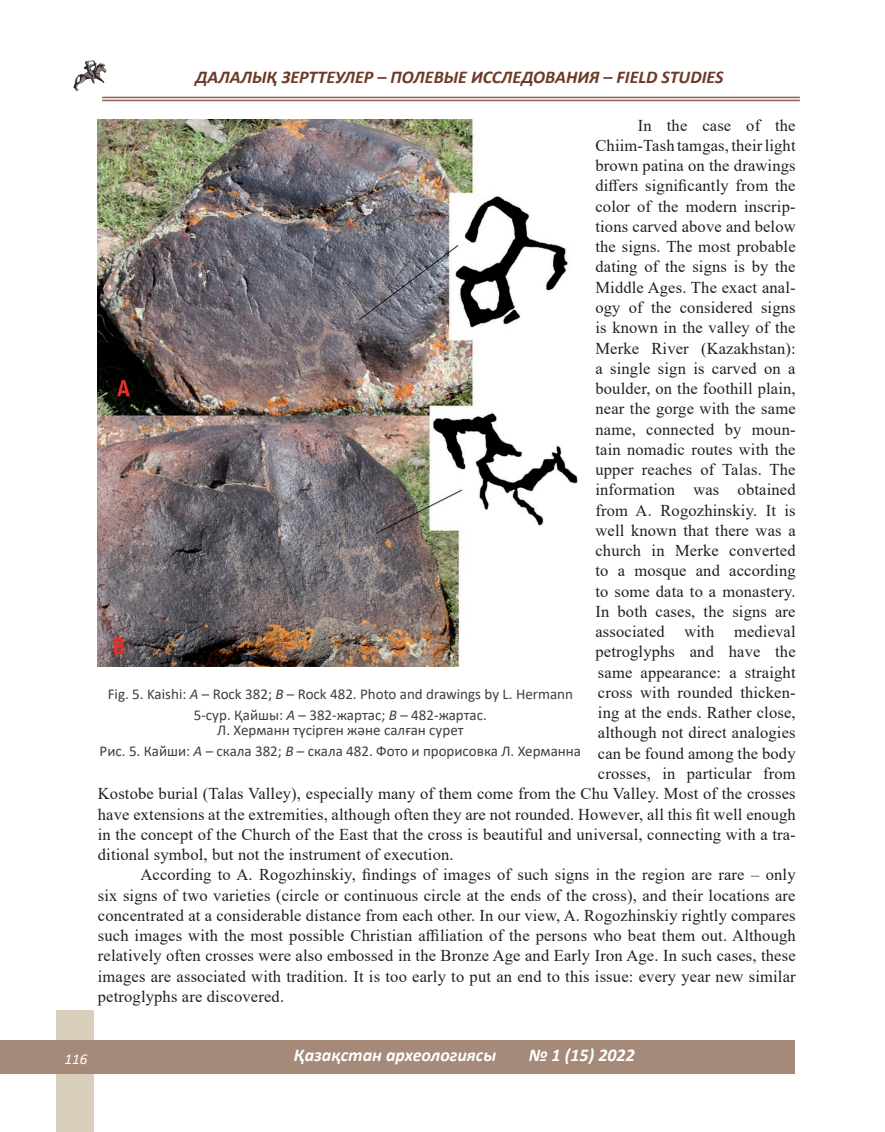
<style>
.page{position:relative;width:885px;height:1132px;background:#fff}
.page>*{position:absolute;margin:0;border:0;box-sizing:border-box;transform-origin:0 0}
.t1{font:italic 700 18px "Calibri";color:#6c3a27}
.t2{font:italic 700 18px "Calibri";color:#fff}
.t3{font:16.5px "Times New Roman";letter-spacing:.01em;color:#231f20}
.t4{font:15px/21px "Calibri";color:#3e3e3f;text-align:center}
.t5{font:italic 15px "Calibri";color:#fff}
.s1{font-style:italic}
</style>
<div class="page">
<img style="left:73px;top:60px;width:34px;height:32px">
<hr style="left:102px;top:97px;width:697px;height:1px;background:#906154">
<hr style="left:102px;top:100px;width:697px;height:1px;background:#906154">
<div style="left:56px;top:1010px;width:38px;height:121px;background:#d9cdbb"></div>
<div style="left:0;top:1040px;width:884px;height:33px;background:#a58979"></div>
<div style="left:795px;top:1022px;width:89px;height:68px;background:#fff"></div>
<img style="left:98px;top:119px;width:481px;height:546px">
<p class="t1" style="left:195px;top:64px;width:529px">ДАЛАЛЫҚ ЗЕРТТЕУЛЕР – ПОЛЕВЫЕ ИССЛЕДОВАНИЯ – FIELD STUDIES</p>
<p class="t3" style="left:638px;top:113px;width:159px">In the case of the</p>
<p class="t3" style="left:595px;top:134px;width:202px">Chiim-Tash tamgas, their light</p>
<p class="t3" style="left:595px;top:154px;width:202px">brown patina on the drawings</p>
<p class="t3" style="left:595px;top:174px;width:202px">differs significantly from the</p>
<p class="t3" style="left:595px;top:194px;width:202px">color of the modern inscrip-</p>
<p class="t3" style="left:595px;top:215px;width:202px">tions carved above and below</p>
<p class="t3" style="left:595px;top:235px;width:202px">the signs. The most probable</p>
<p class="t3" style="left:595px;top:255px;width:202px">dating of the signs is by the</p>
<p class="t3" style="left:595px;top:275px;width:202px">Middle Ages. The exact anal-</p>
<p class="t3" style="left:595px;top:296px;width:202px">ogy of the considered signs</p>
<p class="t3" style="left:595px;top:316px;width:202px">is known in the valley of the</p>
<p class="t3" style="left:595px;top:336px;width:202px">Merke River (Kazakhstan):</p>
<p class="t3" style="left:595px;top:356px;width:202px">a single sign is carved on a</p>
<p class="t3" style="left:595px;top:377px;width:202px">boulder, on the foothill plain,</p>
<p class="t3" style="left:595px;top:397px;width:202px">near the gorge with the same</p>
<p class="t3" style="left:595px;top:417px;width:202px">name, connected by moun-</p>
<p class="t3" style="left:595px;top:437px;width:202px">tain nomadic routes with the</p>
<p class="t3" style="left:595px;top:458px;width:202px">upper reaches of Talas. The</p>
<p class="t3" style="left:595px;top:478px;width:202px">information was obtained</p>
<p class="t3" style="left:595px;top:498px;width:202px">from A. Rogozhinskiy. It is</p>
<p class="t3" style="left:595px;top:518px;width:202px">well known that there was a</p>
<p class="t3" style="left:595px;top:538px;width:202px">church in Merke converted</p>
<p class="t3" style="left:595px;top:559px;width:202px">to a mosque and according</p>
<p class="t3" style="left:595px;top:579px;width:202px">to some data to a monastery.</p>
<p class="t3" style="left:595px;top:599px;width:202px">In both cases, the signs are</p>
<p class="t3" style="left:595px;top:619px;width:202px">associated with medieval</p>
<p class="t3" style="left:595px;top:640px;width:202px">petroglyphs and have the</p>
<p class="t3" style="left:598px;top:660px;width:199px">same appearance: a straight</p>
<p class="t3" style="left:598px;top:680px;width:199px">cross with rounded thicken-</p>
<p class="t3" style="left:598px;top:700px;width:199px">ing at the ends. Rather close,</p>
<p class="t3" style="left:598px;top:721px;width:199px">although not direct analogies</p>
<p class="t3" style="left:598px;top:741px;width:199px">can be found among the body</p>
<p class="t3" style="left:598px;top:761px;width:199px">crosses, in particular from</p>
<p class="t3" style="left:98px;top:781px;width:699px">Kostobe burial (Talas Valley), especially many of them come from the Chu Valley. Most of the crosses</p>
<p class="t3" style="left:98px;top:802px;width:699px">have extensions at the extremities, although often they are not rounded. However, all this fit well enough</p>
<p class="t3" style="left:98px;top:822px;width:699px">in the concept of the Church of the East that the cross is beautiful and universal, connecting with a tra-</p>
<p class="t3" style="left:98px;top:842px;width:357px">ditional symbol, but not the instrument of execution.</p>
<p class="t3" style="left:140px;top:862px;width:656px">According to A. Rogozhinskiy, findings of images of such signs in the region are rare – only</p>
<p class="t3" style="left:98px;top:883px;width:699px">six signs of two varieties (circle or continuous circle at the ends of the cross), and their locations are</p>
<p class="t3" style="left:98px;top:903px;width:699px">concentrated at a considerable distance from each other. In our view, A. Rogozhinskiy rightly compares</p>
<p class="t3" style="left:98px;top:923px;width:699px">such images with the most possible Christian affiliation of the persons who beat them out. Although</p>
<p class="t3" style="left:98px;top:943px;width:699px">relatively often crosses were also embossed in the Bronze Age and Early Iron Age. In such cases, these</p>
<p class="t3" style="left:98px;top:964px;width:699px">images are associated with tradition. It is too early to put an end to this issue: every year new similar</p>
<p class="t3" style="left:98px;top:984px;width:188px">petroglyphs are discovered.</p>
<p class="t4" style="left:108px;top:682px;width:466px">Fig. 5. Kaishi: <span class="s1">A</span> – Rock 382; <span class="s1">B</span> – Rock 482. Photo and drawings by L. Hermann<br>5-сур. Қайшы: <span class="s1">A</span> – 382-жартас; <span class="s1">B</span> – 482-жартас.</p>
<p class="t4" style="left:100px;top:718px;width:483px">Л. Херманн түсірген және салған сурет<br>Рис. 5. Кайши: <span class="s1">А</span> – скала 382; <span class="s1">B</span> – скала 482. Фото и прорисовка Л. Херманна</p>
<p class="t5" style="left:64px;top:1048px;width:24px">116</p>
<p class="t2" style="left:294px;top:1042px;width:204px">Қазақстан археологиясы</p>
<p class="t2" style="left:528px;top:1042px;width:108px">№ 1 (15) 2022</p>
</div>
